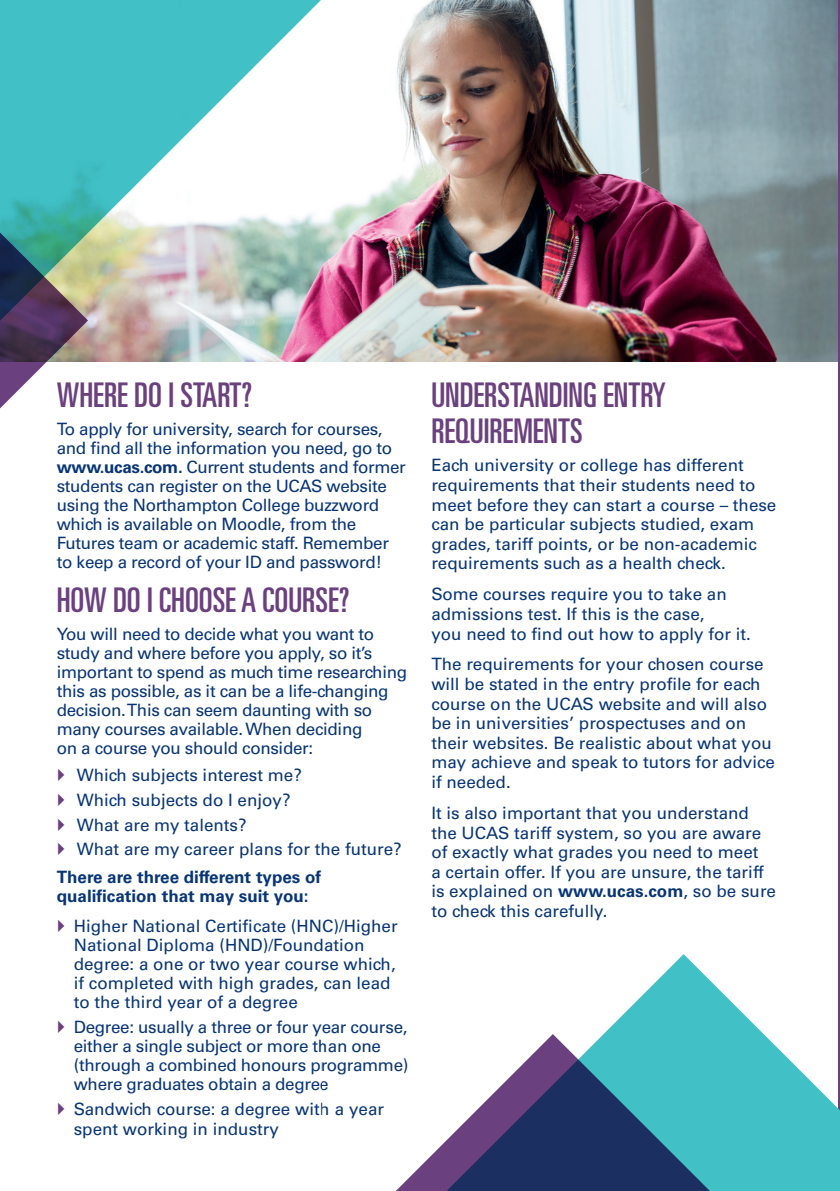
<style>
.page{position:relative;width:840px;height:1191px;background:#fff}
.page>*{position:absolute;margin:0;border:0;box-sizing:border-box;transform-origin:0 0}
.t1{font:ultra-condensed 34px/36px "Univers LT Std";color:#6b407e}
.t2{font:17px/19.6px "Univers LT Std";color:#083575}
.t3{font:17px/19px "Univers LT Std";letter-spacing:-.02em;color:#083575}
.t4{font:700 17px/19px "Univers LT Std";color:#083575}
.s1{font-weight:700}
</style>
<div class="page">
<img style="left:88px;top:0;width:749px;height:361px">
<hr style="left:837px;top:0;width:2px;height:1191px;background:#6b407e">
<img style="left:0;top:0;width:392px;height:343px">
<svg style="left:0;top:113px;width:88px;height:296px"></svg>
<svg style="left:603px;top:954px;width:236px;height:237px"></svg>
<svg style="left:396px;top:1034px;width:388px;height:157px"></svg>
<h1 class="t1" style="left:57px;top:377px;width:197px">WHERE DO I START?</h1>
<p class="t3" style="left:57px;top:419px;width:350px">To apply for university, search for courses, and find all the information you need, go to <span class="s1">www.ucas.com.</span> Current students and former students can register on the UCAS website using the Northampton College buzzword which is available on Moodle, from the Futures team or academic staff. Remember to keep a record of your ID and password!</p>
<h1 class="t1" style="left:57px;top:582px;width:294px">HOW DO I CHOOSE A COURSE?</h1>
<p class="t3" style="left:57px;top:624px;width:352px">You will need to decide what you want to study and where before you apply, so it’s important to spend as much time researching this as possible, as it can be a life-changing decision. This can seem daunting with so many courses available. When deciding<br>on a course you should consider:</p>
<p class="t2" style="left:77px;top:763px;width:326px;line-height:24.6px">Which subjects interest me?<br>Which subjects do I enjoy?<br>What are my talents?<br>What are my career plans for the future?</p>
<p class="t4" style="left:57px;top:867px;width:266px">There are three different types of qualification that may suit you:</p>
<p class="t2" style="left:74px;top:916px;width:325px;line-height:19px">Higher National Certificate (HNC)/Higher National Diploma (HND)/Foundation degree: a one or two year course which, if completed with high grades, can lead to the third year of a degree</p>
<p class="t3" style="left:74px;top:1017px;width:336px">Degree: usually a three or four year course, either a single subject or more than one (through a combined honours programme) where graduates obtain a degree</p>
<p class="t2" style="left:74px;top:1098px;width:311px">Sandwich course: a degree with a year spent working in industry</p>
<h1 class="t1" style="left:431px;top:377px;width:236px">UNDERSTANDING ENTRY<br>REQUIREMENTS</h1>
<p class="t2" style="left:431px;top:455px;width:346px">Each university or college has different requirements that their students need to meet before they can start a course – these can be particular subjects studied, exam grades, tariff points, or be non-academic requirements such as a health check.</p>
<p class="t2" style="left:431px;top:584px;width:321px">Some courses require you to take an admissions test. If this is the case,<br>you need to find out how to apply for it.</p>
<p class="t2" style="left:431px;top:654px;width:345px">The requirements for your chosen course will be stated in the entry profile for each course on the UCAS website and will also be in universities’ prospectuses and on their websites. Be realistic about what you may achieve and speak to tutors for advice if needed.</p>
<p class="t2" style="left:431px;top:803px;width:346px">It is also important that you understand the UCAS tariff system, so you are aware of exactly what grades you need to meet<br>a certain offer. If you are unsure, the tariff is explained on <span class="s1">www.ucas.com</span>, so be sure to check this carefully.</p>
</div>
